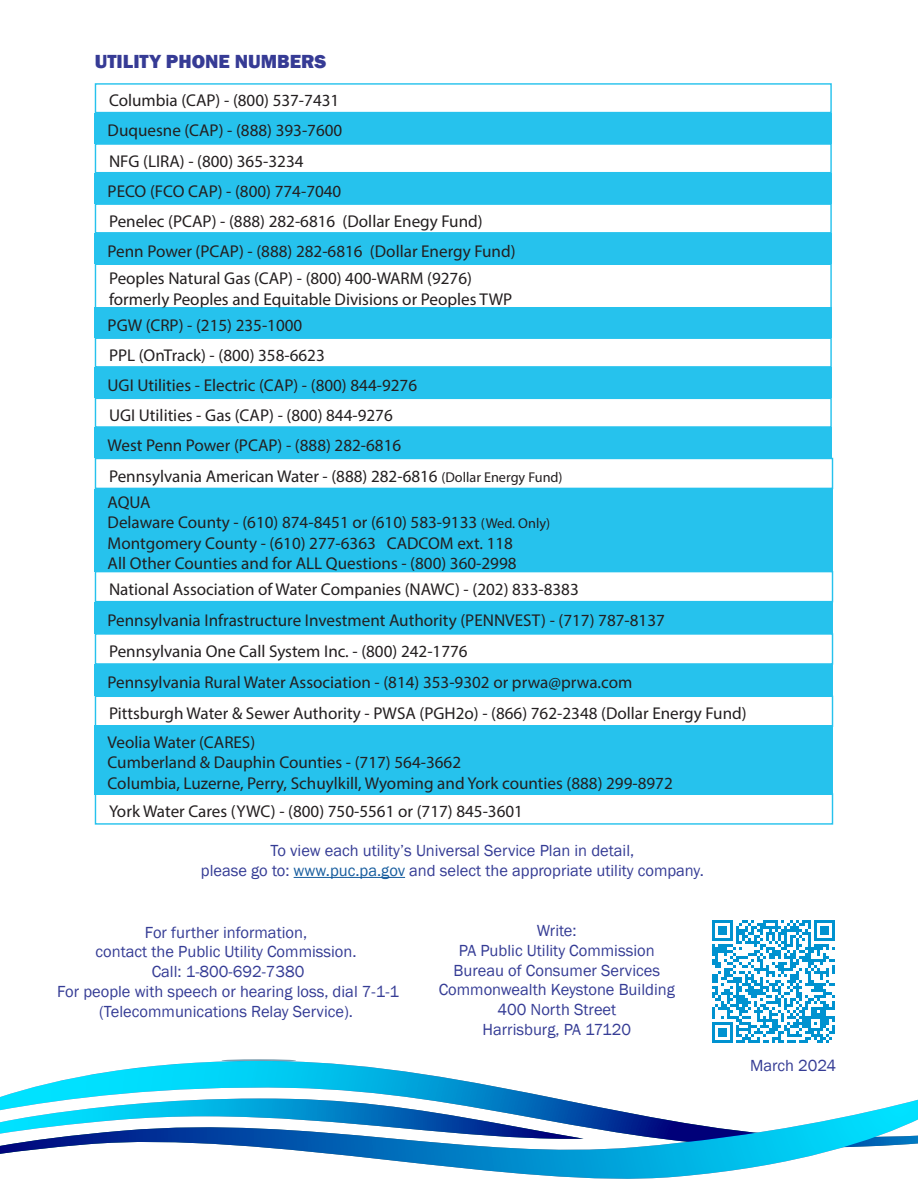
<style>
.page{position:relative;width:918px;height:1188px;background:#fff}
.page>*{position:absolute;margin:0;border:0;box-sizing:border-box;transform-origin:0 0}
.t1{font:800 19.5px "Franklin Gothic";color:#363b95}
.t2{font:17.1px/20.5px "Myriad Pro";color:#231f20}
.t3{font:16.5px/19.8px "Franklin Gothic";color:#353c95;text-align:center}
.s1{font-size:14.25px}
.s2{color:#175d9e}
</style>
<div class="page">
<svg style="left:0;top:1061px;width:559px;height:38px"></svg>
<svg style="left:0;top:1099px;width:918px;height:80px"></svg>
<div style="left:95px;top:83px;width:737px;height:30px;border:1px solid #26c2ed"></div>
<div style="left:95px;top:113px;width:737px;height:30px;background:#26c2ed"></div>
<div style="left:95px;top:143px;width:737px;height:30px;border:1px solid #26c2ed"></div>
<div style="left:95px;top:173px;width:737px;height:30px;background:#26c2ed"></div>
<div style="left:95px;top:203px;width:737px;height:31px;border:1px solid #26c2ed"></div>
<div style="left:95px;top:234px;width:737px;height:30px;background:#26c2ed"></div>
<div style="left:95px;top:307px;width:737px;height:31px;background:#26c2ed"></div>
<div style="left:95px;top:338px;width:737px;height:30px;border:1px solid #26c2ed"></div>
<div style="left:95px;top:368px;width:737px;height:30px;background:#26c2ed"></div>
<div style="left:95px;top:264px;width:737px;height:45px;border:1px solid #26c2ed"></div>
<div style="left:95px;top:398px;width:737px;height:30px;border:1px solid #26c2ed"></div>
<div style="left:95px;top:428px;width:737px;height:30px;background:#26c2ed"></div>
<div style="left:95px;top:458px;width:738px;height:31px;border:1px solid #26c2ed"></div>
<div style="left:95px;top:489px;width:738px;height:82px;background:#26c2ed"></div>
<div style="left:95px;top:571px;width:738px;height:31px;border:1px solid #26c2ed"></div>
<div style="left:95px;top:633px;width:738px;height:32px;border:1px solid #26c2ed"></div>
<div style="left:95px;top:664px;width:738px;height:32px;background:#26c2ed"></div>
<div style="left:95px;top:602px;width:738px;height:31px;background:#26c2ed"></div>
<div style="left:95px;top:696px;width:738px;height:31px;border:1px solid #26c2ed"></div>
<div style="left:95px;top:793px;width:738px;height:32px;border:1px solid #26c2ed"></div>
<div style="left:95px;top:725px;width:738px;height:70px;background:#26c2ed"></div>
<hr style="left:294px;top:877px;width:111px;height:1px;background:#175d9e">
<svg style="left:712px;top:920px;width:123px;height:123px"></svg>
<p class="t1" style="left:95px;top:48px;width:233px">UTILITY PHONE NUMBERS</p>
<p class="t2" style="left:109px;top:90px;width:232px">Columbia (CAP) - (800) 537-7431</p>
<p class="t2" style="left:108px;top:120px;width:236px">Duquesne (CAP) - (888) 393-7600</p>
<p class="t2" style="left:109px;top:150px;width:196px">NFG (LIRA) - (800) 365-3234</p>
<p class="t2" style="left:108px;top:180px;width:235px">PECO (FCO CAP) - (800) 774-7040</p>
<p class="t2" style="left:109px;top:210px;width:375px">Penelec (PCAP) - (888) 282-6816 (Dollar Enegy Fund)</p>
<p class="t2" style="left:108px;top:240px;width:409px">Penn Power (PCAP) - (888) 282-6816 (Dollar Energy Fund)</p>
<p class="t2" style="left:109px;top:268px;width:405px">Peoples Natural Gas (CAP) - (800) 400-WARM (9276) formerly Peoples and Equitable Divisions or Peoples TWP</p>
<p class="t2" style="left:108px;top:314px;width:196px">PGW (CRP) - (215) 235-1000</p>
<p class="t2" style="left:109px;top:344px;width:217px">PPL (OnTrack) - (800) 358-6623</p>
<p class="t2" style="left:108px;top:374px;width:311px">UGI Utilities - Electric (CAP) - (800) 844-9276</p>
<p class="t2" style="left:109px;top:405px;width:285px">UGI Utilities - Gas (CAP) - (800) 844-9276</p>
<p class="t2" style="left:108px;top:435px;width:295px">West Penn Power (PCAP) - (888) 282-6816</p>
<p class="t2" style="left:109px;top:465px;width:455px">Pennsylvania American Water - (888) 282-6816 <span class="s1">(Dollar Energy Fund)</span></p>
<p class="t2" style="left:108px;top:491px;width:44px">AQUA</p>
<p class="t2" style="left:108px;top:512px;width:444px">Delaware County - (610) 874-8451 or (610) 583-9133 <span class="s1">(Wed. Only)</span></p>
<p class="t2" style="left:108px;top:532px;width:407px">Montgomery County - (610) 277-6363 CADCOM ext. 118</p>
<p class="t2" style="left:108px;top:553px;width:411px">All Other Counties and for ALL Questions - (800) 360-2998</p>
<p class="t2" style="left:109px;top:578px;width:471px">National Association of Water Companies (NAWC) - (202) 833-8383</p>
<p class="t2" style="left:108px;top:610px;width:559px">Pennsylvania Infrastructure Investment Authority (PENNVEST) - (717) 787-8137</p>
<p class="t2" style="left:109px;top:641px;width:360px">Pennsylvania One Call System Inc. - (800) 242-1776</p>
<p class="t2" style="left:108px;top:672px;width:526px">Pennsylvania Rural Water Association - (814) 353-9302 or prwa@prwa.com</p>
<p class="t2" style="left:109px;top:703px;width:639px">Pittsburgh Water &amp; Sewer Authority - PWSA (PGH2o) - (866) 762-2348 (Dollar Energy Fund)</p>
<p class="t2" style="left:108px;top:731px;width:149px">Veolia Water (CARES)</p>
<p class="t2" style="left:108px;top:752px;width:355px">Cumberland &amp; Dauphin Counties - (717) 564-3662</p>
<p class="t2" style="left:108px;top:772px;width:567px">Columbia, Luzerne, Perry, Schuylkill, Wyoming and York counties (888) 299-8972</p>
<p class="t2" style="left:109px;top:801px;width:416px">York Water Cares (YWC) - (800) 750-5561 or (717) 845-3601</p>
<p class="t3" style="left:201px;top:841px;width:504px">To view each utility’s Universal Service Plan in detail,<br>please go to: <span class="s2">www.puc.pa.gov</span> and select the appropriate utility company.</p>
<p class="t3" style="left:57px;top:923px;width:344px">For further information,<br>contact the Public Utility Commission.<br>Call: 1-800-692-7380<br>For people with speech or hearing loss, dial 7-1-1 (Telecommunications Relay Service).</p>
<p class="t3" style="left:454px;top:921px;width:208px">Write:<br>PA Public Utility Commission<br>Bureau of Consumer Services</p>
<p class="t3" style="left:439px;top:980px;width:238px">Commonwealth Keystone Building<br>400 North Street</p>
<p class="t3" style="left:482px;top:1020px;width:150px">Harrisburg, PA 17120</p>
<p class="t3" style="left:750px;top:1056px;width:87px">March 2024</p>
</div>
